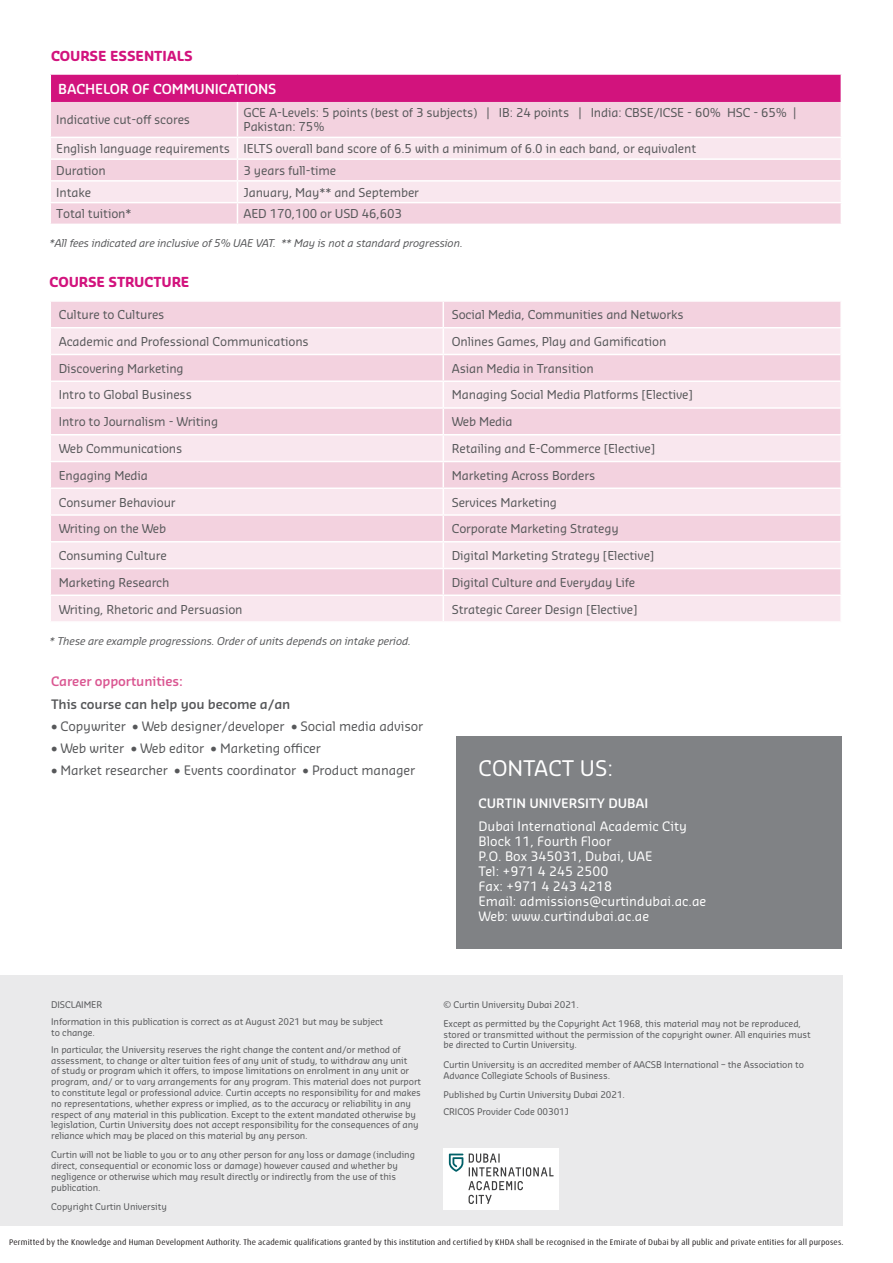
<style>
.page{position:relative;width:893px;height:1263px;background:#fff}
.page>*{position:absolute;margin:0;border:0;box-sizing:border-box;transform-origin:0 0}
.t1{font:21px "Sansa Soft Pro";color:#fff}
.Heading_4{font:700 13.5px "Sansa Soft Pro";letter-spacing:-.01em;color:#d2137d}
.t2{font:600 13.5px "Sansa Soft Pro";letter-spacing:-.01em;color:#fff}
.t3{font:12.75px "Sansa Soft Pro";color:#fff}
.t4{font:12.75px "Sansa Soft Pro";letter-spacing:-.01em;color:#57585a}
.t5{font:600 12.75px "Sansa Soft Pro";letter-spacing:-.01em;color:#57585a}
.t6{font:600 12.75px "Sansa Soft Pro";color:#fff}
.t7{font:600 12.75px "Sansa Soft Pro";letter-spacing:-.01em;color:#da5792}
.Table_Text{font:12px/14.4px "Sansa Soft Pro";letter-spacing:-.01em;color:#57585a}
.t8{font:italic 10.5px "Sansa Soft Pro";letter-spacing:-.01em;color:#57585a}
.Disclaimer_Info{font:9px/10.8px "Sansa Soft Pro";letter-spacing:-.01em;color:#57585a}
.Body_text{font:8.25px "Dax";letter-spacing:.02em;color:#231f20}
</style>
<div class="page">
<div style="left:51px;top:302px;width:789px;height:25px;background:#f3d2df"></div>
<svg style="left:51px;top:328px;width:789px;height:293px;background:#f6dde7"></svg>
<hr style="left:50px;top:434px;width:393px;height:1px;background:#fff">
<hr style="left:443px;top:434px;width:399px;height:1px;background:#fff">
<hr style="left:50px;top:487px;width:393px;height:2px;background:#fff">
<hr style="left:443px;top:487px;width:399px;height:2px;background:#fff">
<hr style="left:50px;top:514px;width:393px;height:2px;background:#fff">
<hr style="left:443px;top:514px;width:399px;height:2px;background:#fff">
<hr style="left:50px;top:541px;width:393px;height:1px;background:#fff">
<hr style="left:443px;top:541px;width:399px;height:1px;background:#fff">
<hr style="left:50px;top:568px;width:393px;height:1px;background:#fff">
<hr style="left:443px;top:568px;width:399px;height:1px;background:#fff">
<hr style="left:50px;top:594px;width:393px;height:2px;background:#fff">
<hr style="left:443px;top:594px;width:399px;height:2px;background:#fff">
<svg style="left:443px;top:302px;width:1px;height:319px"></svg>
<hr style="left:443px;top:327px;width:399px;height:1px;background:#fff">
<hr style="left:51px;top:354px;width:392px;height:1px;background:#fff">
<hr style="left:443px;top:354px;width:397px;height:1px;background:#fff">
<hr style="left:51px;top:380px;width:392px;height:2px;background:#fff">
<hr style="left:443px;top:380px;width:397px;height:2px;background:#fff">
<hr style="left:50px;top:407px;width:393px;height:2px;background:#fff">
<hr style="left:443px;top:407px;width:399px;height:2px;background:#fff">
<hr style="left:50px;top:461px;width:393px;height:1px;background:#fff">
<hr style="left:443px;top:461px;width:399px;height:1px;background:#fff">
<div style="left:51px;top:102px;width:790px;height:122px;background:#f3d2df"></div>
<svg style="left:51px;top:138px;width:790px;height:64px;background:#f7e0e9"></svg>
<hr style="left:237px;top:102px;width:1px;height:35px;background:#fff">
<hr style="left:50px;top:137px;width:187px;height:1px;background:#fff">
<hr style="left:237px;top:137px;width:605px;height:1px;background:#fff">
<hr style="left:50px;top:158px;width:187px;height:2px;background:#fff">
<hr style="left:237px;top:158px;width:605px;height:2px;background:#fff">
<hr style="left:50px;top:180px;width:187px;height:2px;background:#fff">
<hr style="left:237px;top:180px;width:605px;height:2px;background:#fff">
<hr style="left:50px;top:202px;width:187px;height:1px;background:#fff">
<hr style="left:237px;top:202px;width:605px;height:1px;background:#fff">
<svg style="left:237px;top:138px;width:1px;height:86px"></svg>
<div style="left:50px;top:74px;width:792px;height:28px;background:#d2137d"></div>
<div style="left:0;top:975px;width:842px;height:250px;background:#eaeaeb"></div>
<div style="left:443px;top:1148px;width:116px;height:61px;background:#fff"></div>
<svg style="left:449px;top:1153px;width:105px;height:51px"></svg>
<div style="left:456px;top:736px;width:386px;height:213px;background:#808285"></div>
<p class="Heading_4" style="left:51px;top:47px;width:143px">COURSE ESSENTIALS</p>
<p class="t2" style="left:58px;top:80px;width:220px">BACHELOR OF COMMUNICATIONS</p>
<p class="Table_Text" style="left:56px;top:112px;width:135px">Indicative cut-off scores</p>
<p class="Table_Text" style="left:243px;top:105px;width:555px">GCE A-Levels: 5 points (best of 3 subjects) | IB: 24 points | India: CBSE/ICSE - 60% HSC - 65% |<br>Pakistan: 75%</p>
<p class="Table_Text" style="left:56px;top:141px;width:175px">English language requirements</p>
<p class="Table_Text" style="left:243px;top:141px;width:454px">IELTS overall band score of 6.5 with a minimum of 6.0 in each band, or equivalent</p>
<p class="Table_Text" style="left:56px;top:163px;width:51px">Duration</p>
<p class="Table_Text" style="left:243px;top:163px;width:94px">3 years full-time</p>
<p class="Table_Text" style="left:56px;top:185px;width:36px">Intake</p>
<p class="Table_Text" style="left:243px;top:185px;width:177px">January, May** and September</p>
<p class="Table_Text" style="left:56px;top:206px;width:77px">Total tuition*</p>
<p class="Table_Text" style="left:243px;top:206px;width:160px">AED 170,100 or USD 46,603</p>
<p class="t8" style="left:50px;top:236px;width:415px">*All fees indicated are inclusive of 5% UAE VAT. ** May is not a standard progression.</p>
<p class="Heading_4" style="left:50px;top:273px;width:141px">COURSE STRUCTURE</p>
<p class="Table_Text" style="left:59px;top:307px;width:107px">Culture to Cultures</p>
<p class="Table_Text" style="left:452px;top:307px;width:233px">Social Media, Communities and Networks</p>
<p class="Table_Text" style="left:59px;top:334px;width:252px">Academic and Professional Communications</p>
<p class="Table_Text" style="left:452px;top:334px;width:216px">Onlines Games, Play and Gamification</p>
<p class="Table_Text" style="left:59px;top:361px;width:126px">Discovering Marketing</p>
<p class="Table_Text" style="left:452px;top:361px;width:143px">Asian Media in Transition</p>
<p class="Table_Text" style="left:59px;top:387px;width:135px">Intro to Global Business</p>
<p class="Table_Text" style="left:452px;top:387px;width:243px">Managing Social Media Platforms [Elective]</p>
<p class="Table_Text" style="left:59px;top:414px;width:161px">Intro to Journalism - Writing</p>
<p class="Table_Text" style="left:452px;top:414px;width:62px">Web Media</p>
<p class="Table_Text" style="left:59px;top:441px;width:125px">Web Communications</p>
<p class="Table_Text" style="left:452px;top:441px;width:205px">Retailing and E-Commerce [Elective]</p>
<p class="Table_Text" style="left:59px;top:468px;width:91px">Engaging Media</p>
<p class="Table_Text" style="left:452px;top:468px;width:145px">Marketing Across Borders</p>
<p class="Table_Text" style="left:59px;top:494px;width:118px">Consumer Behaviour</p>
<p class="Table_Text" style="left:452px;top:494px;width:107px">Services Marketing</p>
<p class="Table_Text" style="left:59px;top:521px;width:109px">Writing on the Web</p>
<p class="Table_Text" style="left:452px;top:521px;width:168px">Corporate Marketing Strategy</p>
<p class="Table_Text" style="left:59px;top:548px;width:109px">Consuming Culture</p>
<p class="Table_Text" style="left:452px;top:548px;width:204px">Digital Marketing Strategy [Elective]</p>
<p class="Table_Text" style="left:59px;top:575px;width:112px">Marketing Research</p>
<p class="Table_Text" style="left:452px;top:575px;width:185px">Digital Culture and Everyday Life</p>
<p class="Table_Text" style="left:59px;top:601px;width:185px">Writing, Rhetoric and Persuasion</p>
<p class="Table_Text" style="left:452px;top:601px;width:187px">Strategic Career Design [Elective]</p>
<p class="t8" style="left:50px;top:634px;width:363px">* These are example progressions. Order of units depends on intake period.</p>
<p class="t7" style="left:51px;top:673px;width:133px">Career opportunities:</p>
<p class="t5" style="left:51px;top:696px;width:241px">This course can help you become a/an</p>
<p class="t4" style="left:51px;top:718px;width:374px">• Copywriter • Web designer/developer • Social media advisor</p>
<p class="t4" style="left:51px;top:740px;width:271px">• Web writer • Web editor • Marketing officer</p>
<p class="t4" style="left:51px;top:762px;width:366px">• Market researcher • Events coordinator • Product manager</p>
<p class="t1" style="left:479px;top:754px;width:136px">CONTACT US:</p>
<p class="t6" style="left:479px;top:795px;width:171px">CURTIN UNIVERSITY DUBAI</p>
<p class="t3" style="left:479px;top:818px;width:210px">Dubai International Academic City</p>
<p class="t3" style="left:479px;top:833px;width:134px">Block 11, Fourth Floor</p>
<p class="t3" style="left:479px;top:848px;width:176px">P.O. Box 345031, Dubai, UAE</p>
<p class="t3" style="left:479px;top:863px;width:131px">Tel: +971 4 245 2500</p>
<p class="t3" style="left:479px;top:878px;width:135px">Fax: +971 4 243 4218</p>
<p class="t3" style="left:479px;top:893px;width:229px">Email: admissions@curtindubai.ac.ae</p>
<p class="t3" style="left:479px;top:908px;width:172px">Web: www.curtindubai.ac.ae</p>
<p class="Disclaimer_Info" style="left:51px;top:998px;width:53px">DISCLAIMER</p>
<p class="Disclaimer_Info" style="left:51px;top:1016px;width:333px">Information in this publication is correct as at August 2021 but may be subject to change.</p>
<p class="Disclaimer_Info" style="left:51px;top:1044px;width:371px">In particular, the University reserves the right change the content and/or method of assessment, to change or alter tuition fees of any unit of study, to withdraw any unit<br>of study or program which it offers, to impose limitations on enrolment in any unit or program, and/ or to vary arrangements for any program. This material does not purport to constitute legal or professional advice. Curtin accepts no responsibility for and makes no representations, whether express or implied, as to the accuracy or reliability in any respect of any material in this publication. Except to the extent mandated otherwise by legislation, Curtin University does not accept responsibility for the consequences of any reliance which may be placed on this material by any person.</p>
<p class="Disclaimer_Info" style="left:51px;top:1149px;width:365px">Curtin will not be liable to you or to any other person for any loss or damage (including direct, consequential or economic loss or damage) however caused and whether by negligence or otherwise which may result directly or indirectly from the use of this publication.</p>
<p class="Disclaimer_Info" style="left:51px;top:1201px;width:117px">Copyright Curtin University</p>
<p class="Disclaimer_Info" style="left:443px;top:998px;width:137px">© Curtin University Dubai 2021.</p>
<p class="Disclaimer_Info" style="left:443px;top:1018px;width:369px">Except as permitted by the Copyright Act 1968, this material may not be reproduced, stored or transmitted without the permission of the copyright owner. All enquiries must be directed to Curtin University.</p>
<p class="Disclaimer_Info" style="left:443px;top:1059px;width:362px">Curtin University is an accredited member of AACSB International – the Association to<br>Advance Collegiate Schools of Business.</p>
<p class="Disclaimer_Info" style="left:443px;top:1089px;width:183px">Published by Curtin University Dubai 2021.</p>
<p class="Disclaimer_Info" style="left:443px;top:1106px;width:127px">CRICOS Provider Code 00301J</p>
<p class="Body_text" style="left:9px;top:1237px;width:836px">Permitted by the Knowledge and Human Development Authority. The academic qualifications granted by this institution and certified by KHDA shall be recognised in the Emirate of Dubai by all public and private entities for all purposes.</p>
</div>
